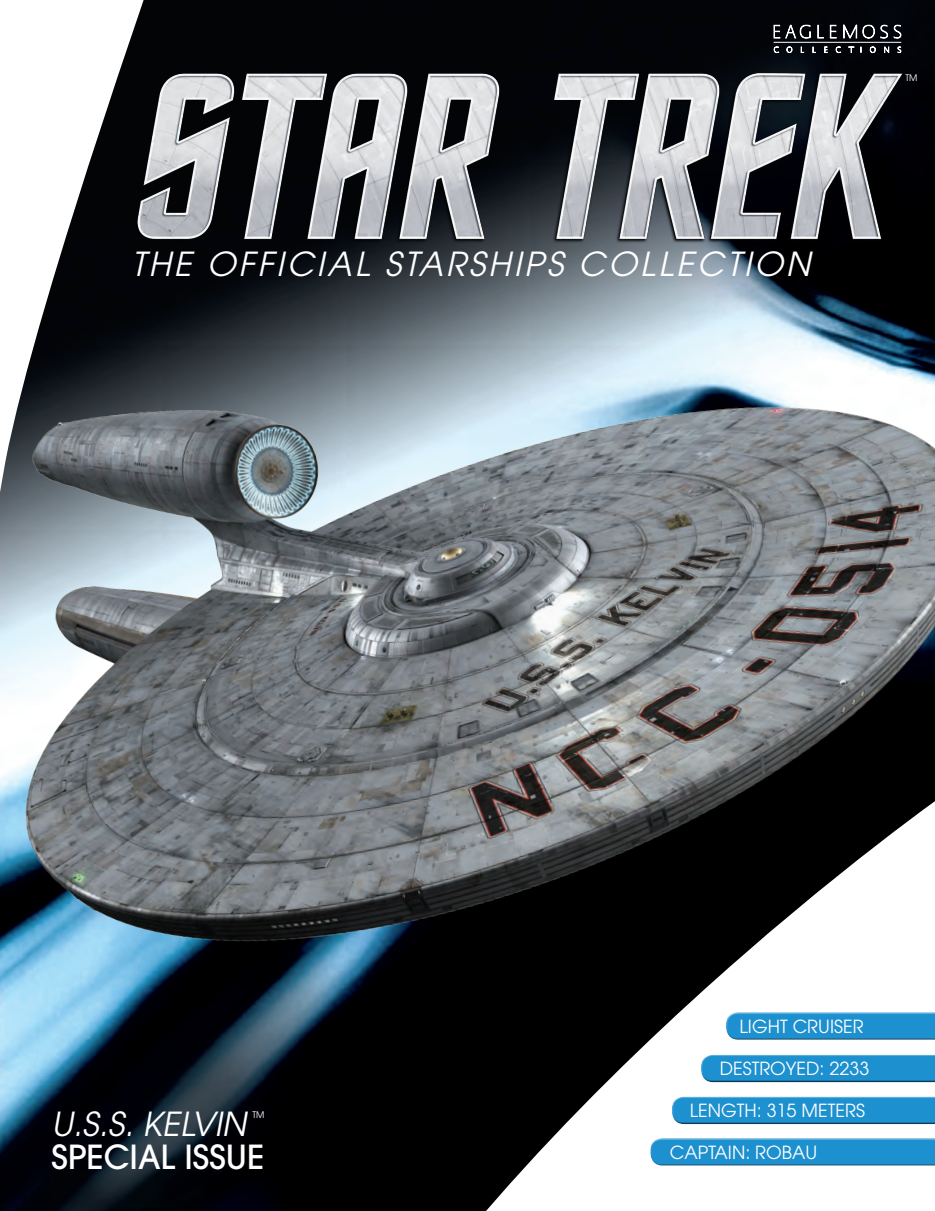
<style>
.page{position:relative;width:935px;height:1211px;background:#fff}
.page>*{position:absolute;margin:0;border:0;box-sizing:border-box;transform-origin:0 0}
.t1{font:italic 33px "Avant Garde LT";letter-spacing:.09em;color:#fff}
.t2{font:italic 33px "Avant Garde LT";color:#fff}
.t3{font:500 33px "Avant Garde";color:#fff}
.t4{font:18px "Avant Garde LT";color:#fff}
.t5{font:9px "Avant Garde LT";color:#fff}
</style>
<div class="page">
<img style="left:0;top:0;width:935px;height:1211px">
<svg style="left:0;top:0;width:177px;height:308px"></svg>
<svg style="left:87px;top:997px;width:848px;height:214px;fill:#000006"></svg>
<svg style="left:773px;top:23px;width:38px;height:16px"></svg>
<svg style="left:817px;top:25px;width:7px;height:14px"></svg>
<svg style="left:830px;top:25px;width:6px;height:14px"></svg>
<svg style="left:843px;top:24px;width:58px;height:16px"></svg>
<svg style="left:773px;top:46px;width:6px;height:3px"></svg>
<svg style="left:786px;top:46px;width:7px;height:3px"></svg>
<svg style="left:800px;top:46px;width:4px;height:3px"></svg>
<svg style="left:812px;top:46px;width:4px;height:3px"></svg>
<svg style="left:823px;top:46px;width:5px;height:3px"></svg>
<svg style="left:835px;top:46px;width:6px;height:3px"></svg>
<svg style="left:847px;top:46px;width:15px;height:3px"></svg>
<svg style="left:869px;top:46px;width:7px;height:3px"></svg>
<svg style="left:883px;top:46px;width:6px;height:3px"></svg>
<svg style="left:897px;top:46px;width:5px;height:3px"></svg>
<hr style="left:773px;top:42px;width:128px;height:1px;background:#fff">
<div style="left:725px;top:1010px;width:210px;height:24px;background:#fff;opacity:.75"></div>
<div style="left:725px;top:1015px;width:210px;height:26px;background:#231f20;opacity:.75"></div>
<div style="left:700px;top:1052px;width:235px;height:25px;background:#fff;opacity:.75"></div>
<div style="left:700px;top:1058px;width:235px;height:25px;background:#231f20;opacity:.75"></div>
<div style="left:671px;top:1094px;width:264px;height:24px;background:#fff;opacity:.75"></div>
<div style="left:671px;top:1100px;width:264px;height:25px;background:#231f20;opacity:.75"></div>
<div style="left:650px;top:1136px;width:285px;height:24px;background:#fff;opacity:.75"></div>
<div style="left:650px;top:1141px;width:285px;height:26px;background:#231f20;opacity:.75"></div>
<img style="left:122px;top:49px;width:792px;height:250px">
<img style="left:0;top:308px;width:935px;height:689px">
<h1 class="t1" style="left:131px;top:245px;width:680px">THE OFFICIAL STARSHIPS COLLECTION</h1>
<p class="t5" style="left:905px;top:73px;width:14px">TM</p>
<h1 class="t2" style="left:52px;top:1104px;width:203px">U.S.S. KELVIN</h1>
<p class="t5" style="left:252px;top:1110px;width:14px">TM</p>
<h1 class="t3" style="left:52px;top:1137px;width:214px">SPECIAL ISSUE</h1>
<p class="t4" style="left:739px;top:1016px;width:125px">LIGHT CRUISER</p>
<p class="t4" style="left:719px;top:1058px;width:151px">DESTROYED: 2233</p>
<p class="t4" style="left:690px;top:1100px;width:177px">LENGTH: 315 METERS</p>
<p class="t4" style="left:670px;top:1142px;width:149px">CAPTAIN: ROBAU</p>
</div>
